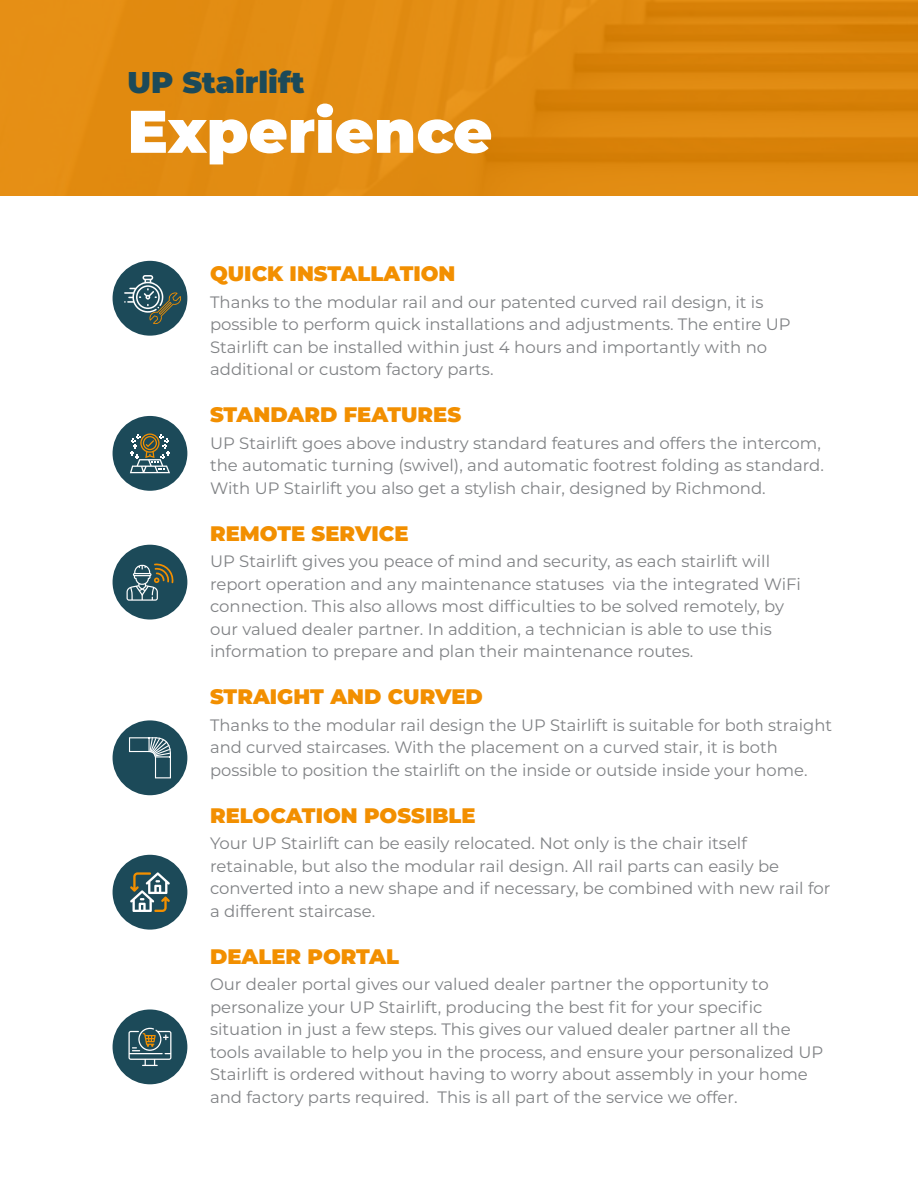
<style>
.page{position:relative;width:918px;height:1188px;background:#fff}
.page>*{position:absolute;margin:0;border:0;box-sizing:border-box;transform-origin:0 0}
.t1{font:900 60px "Montserrat";color:#fff}
.t2{font:900 30px "Montserrat";color:#1c4a59}
.t3{font:900 21px "Montserrat";color:#f28f00}
.t4{font:16.5px/22.5px "Montserrat";color:#808285}
</style>
<div class="page">
<img style="left:0;top:0;width:918px;height:195px">
<div style="left:113px;top:261px;width:74px;height:75px;background:#1c4a59;border-radius:50%"></div>
<svg style="left:124px;top:275px;width:58px;height:50px"></svg>
<div style="left:113px;top:416px;width:74px;height:75px;background:#1c4a59;border-radius:50%"></div>
<svg style="left:130px;top:433px;width:40px;height:40px"></svg>
<div style="left:113px;top:545px;width:74px;height:75px;background:#1c4a59;border-radius:50%"></div>
<svg style="left:127px;top:563px;width:47px;height:38px"></svg>
<div style="left:113px;top:1009px;width:74px;height:75px;background:#1c4a59;border-radius:50%"></div>
<svg style="left:128px;top:1028px;width:43px;height:38px"></svg>
<div style="left:113px;top:720px;width:74px;height:75px;background:#1c4a59;border-radius:50%"></div>
<svg style="left:129px;top:737px;width:42px;height:41px"></svg>
<div style="left:113px;top:855px;width:74px;height:75px;background:#1c4a59;border-radius:50%"></div>
<svg style="left:130px;top:872px;width:40px;height:40px"></svg>
<h2 class="t2" style="left:128px;top:60px;width:179px">UP Stairlift</h2>
<h1 class="t1" style="left:128px;top:86px;width:366px">Experience</h1>
<p class="t3" style="left:210px;top:258px;width:247px">QUICK INSTALLATION</p>
<p class="t4" style="left:210px;top:290px;width:582px">Thanks to the modular rail and our patented curved rail design, it is possible to perform quick installations and adjustments. The entire UP Stairlift can be installed within just 4 hours and importantly with no additional or custom factory parts.</p>
<p class="t3" style="left:210px;top:399px;width:253px">STANDARD FEATURES</p>
<p class="t4" style="left:210px;top:431px;width:615px">UP Stairlift goes above industry standard features and offers the intercom, the automatic turning (swivel), and automatic footrest folding as standard.<br>With UP Stairlift you also get a stylish chair, designed by Richmond.</p>
<p class="t3" style="left:210px;top:517px;width:200px">REMOTE SERVICE</p>
<p class="t4" style="left:210px;top:550px;width:592px">UP Stairlift gives you peace of mind and security, as each stairlift will report operation and any maintenance statuses via the integrated WiFi connection. This also allows most difficulties to be solved remotely, by our valued dealer partner. In addition, a technician is able to use this information to prepare and plan their maintenance routes.</p>
<p class="t3" style="left:210px;top:681px;width:274px">STRAIGHT AND CURVED</p>
<p class="t4" style="left:210px;top:713px;width:623px">Thanks to the modular rail design the UP Stairlift is suitable for both straight and curved staircases. With the placement on a curved stair, it is both possible to position the stairlift on the inside or outside inside your home.</p>
<p class="t3" style="left:210px;top:799px;width:267px">RELOCATION POSSIBLE</p>
<p class="t4" style="left:210px;top:832px;width:622px">Your UP Stairlift can be easily relocated. Not only is the chair itself retainable, but also the modular rail design. All rail parts can easily be converted into a new shape and if necessary, be combined with new rail for a different staircase.</p>
<p class="t3" style="left:210px;top:940px;width:191px">DEALER PORTAL</p>
<p class="t4" style="left:210px;top:973px;width:615px">Our dealer portal gives our valued dealer partner the opportunity to personalize your UP Stairlift, producing the best fit for your specific situation in just a few steps. This gives our valued dealer partner all the tools available to help you in the process, and ensure your personalized UP Stairlift is ordered without having to worry about assembly in your home and factory parts required. This is all part of the service we offer.</p>
</div>
